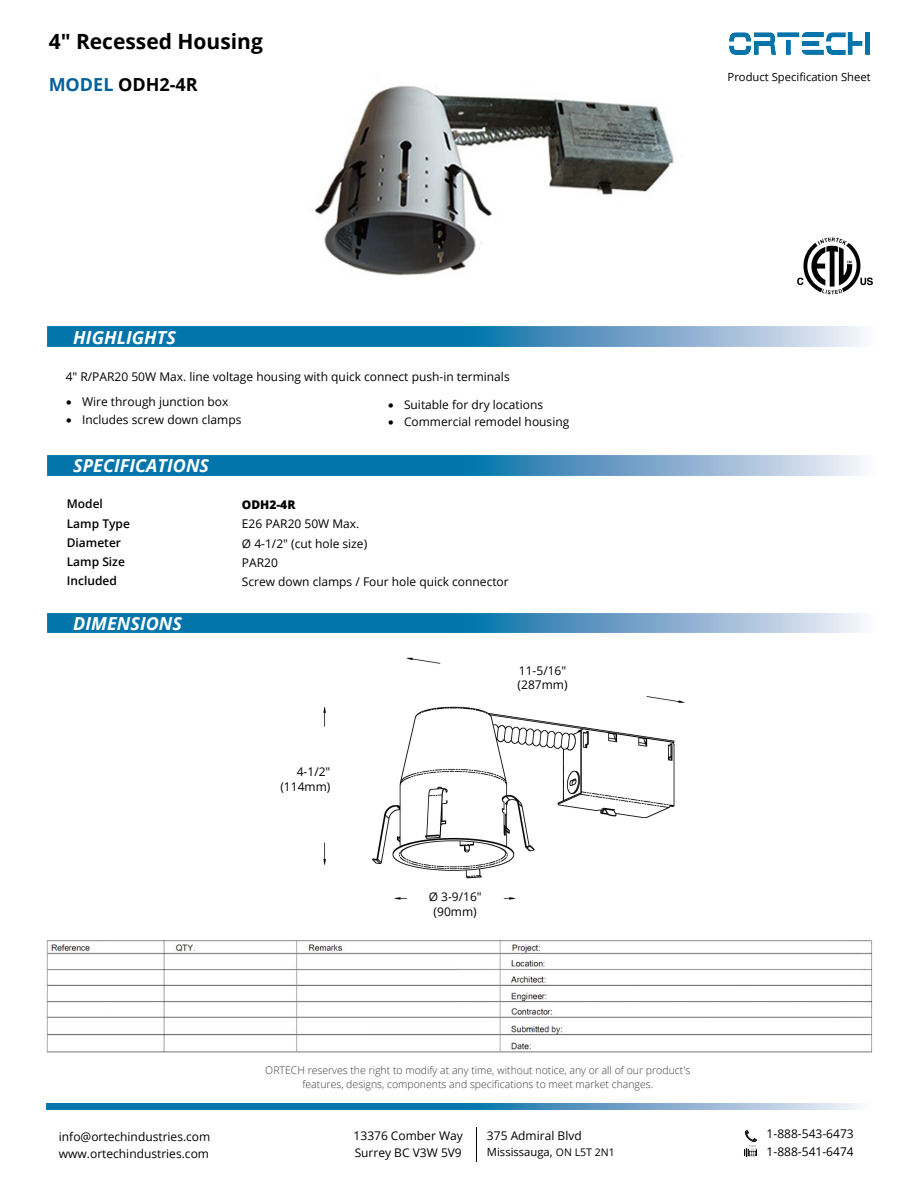
<style>
.page{position:relative;width:918px;height:1188px;background:#fff}
.page>*{position:absolute;margin:0;border:0;box-sizing:border-box;transform-origin:0 0}
.t1{font:700 21px "Open Sans";color:#000}
.t2{font:italic 700 18px "Open Sans";color:#fff}
.t3{font:700 18px "Open Sans";color:#000}
.t4{font:12px/19.2px "Open Sans";color:#000}
.t5{font:600 12px/19.2px "Open Sans";color:#000}
.t6{font:800 12px "Open Sans";color:#000}
.t7{font:11.25px "Open Sans";color:#000}
.t8{font:300 10.5px/14.7px "Open Sans";color:#393939;text-align:center}
.s1{color:#04629a}
.s2{font-size:12px}
.s3{font-size:10.5px}
</style>
<div class="page">
<img style="left:323px;top:657px;width:362px;height:243px">
<img style="left:279px;top:86px;width:414px;height:261px">
<img style="left:729px;top:33px;width:141px;height:22px">
<img style="left:47px;top:327px;width:816px;height:19px">
<svg style="left:744px;top:1130px;width:13px;height:27px"></svg>
<img style="left:46px;top:1103px;width:814px;height:6px">
<img style="left:476px;top:1128px;width:1px;height:34px">
<img style="left:47px;top:456px;width:816px;height:19px">
<img style="left:46px;top:940px;width:827px;height:113px">
<img style="left:47px;top:613px;width:816px;height:20px">
<img style="left:797px;top:237px;width:76px;height:58px">
<h1 class="t1" style="left:49px;top:26px;width:216px">4" Recessed Housing</h1>
<h2 class="t3" style="left:49px;top:71px;width:151px"><span class="s1">MODEL</span> ODH2-4R</h2>
<p class="t7" style="left:728px;top:70px;width:145px">Product Specification Sheet</p>
<h2 class="t2" style="left:73px;top:324px;width:104px">HIGHLIGHTS</h2>
<p class="t4" style="left:66px;top:367px;width:446px">4" R/PAR20 50W Max. line voltage housing with quick connect push-in terminals</p>
<p class="t4" style="left:66px;top:392px;width:164px">• Wire through junction box</p>
<p class="t4" style="left:66px;top:409px;width:177px">• Includes screw down clamps</p>
<h2 class="t2" style="left:73px;top:453px;width:137px">SPECIFICATIONS</h2>
<p class="t5" style="left:67px;top:494px;width:65px">Model<br>Lamp Type<br>Diameter<br>Lamp Size<br>Included</p>
<p class="t6" style="left:242px;top:496px;width:55px">ODH2-4R</p>
<p class="t4" style="left:388px;top:395px;width:157px">• Suitable for dry locations</p>
<p class="t4" style="left:388px;top:412px;width:183px">• Commercial remodel housing</p>
<p class="t4" style="left:242px;top:514px;width:268px">E26 PAR20 50W Max.<br>Ø 4-1/2" (cut hole size)<br>PAR20<br>Screw down clamps / Four hole quick connector</p>
<h2 class="t2" style="left:73px;top:611px;width:110px">DIMENSIONS</h2>
<p class="t4" style="left:280px;top:765px;width:52px;line-height:14.4px;text-align:right">4-1/2" (114mm)</p>
<p class="t4" style="left:518px;top:663px;width:52px;line-height:14.4px">11-5/16" (287mm)</p>
<p class="t4" style="left:429px;top:889px;width:55px;line-height:14.4px;text-align:center">Ø 3-9/16" (90mm)</p>
<p class="t8" style="left:265px;top:1062px;width:426px">ORTECH reserves the right to modify at any time, without notice, any or all of our product's features, designs, components and specifications to meet market changes.</p>
<p class="t4" style="left:354px;top:1126px;width:111px;line-height:18px">13376 Comber Way<br>Surrey BC V3W 5V9</p>
<p class="t4" style="left:59px;top:1128px;width:153px;line-height:16.8px">info@ortechindustries.com www.ortechindustries.com</p>
<p class="t4" style="left:487px;top:1125px;width:96px">375 Admiral Blvd</p>
<p class="t7" style="left:487px;top:1145px;width:129px">Mississauga<span class="s2">,</span> <span class="s3">ON L5T 2N1</span></p>
<p class="t4" style="left:767px;top:1125px;width:89px;line-height:18px">1-888-543-6473<br>1-888-541-6474</p>
</div>
